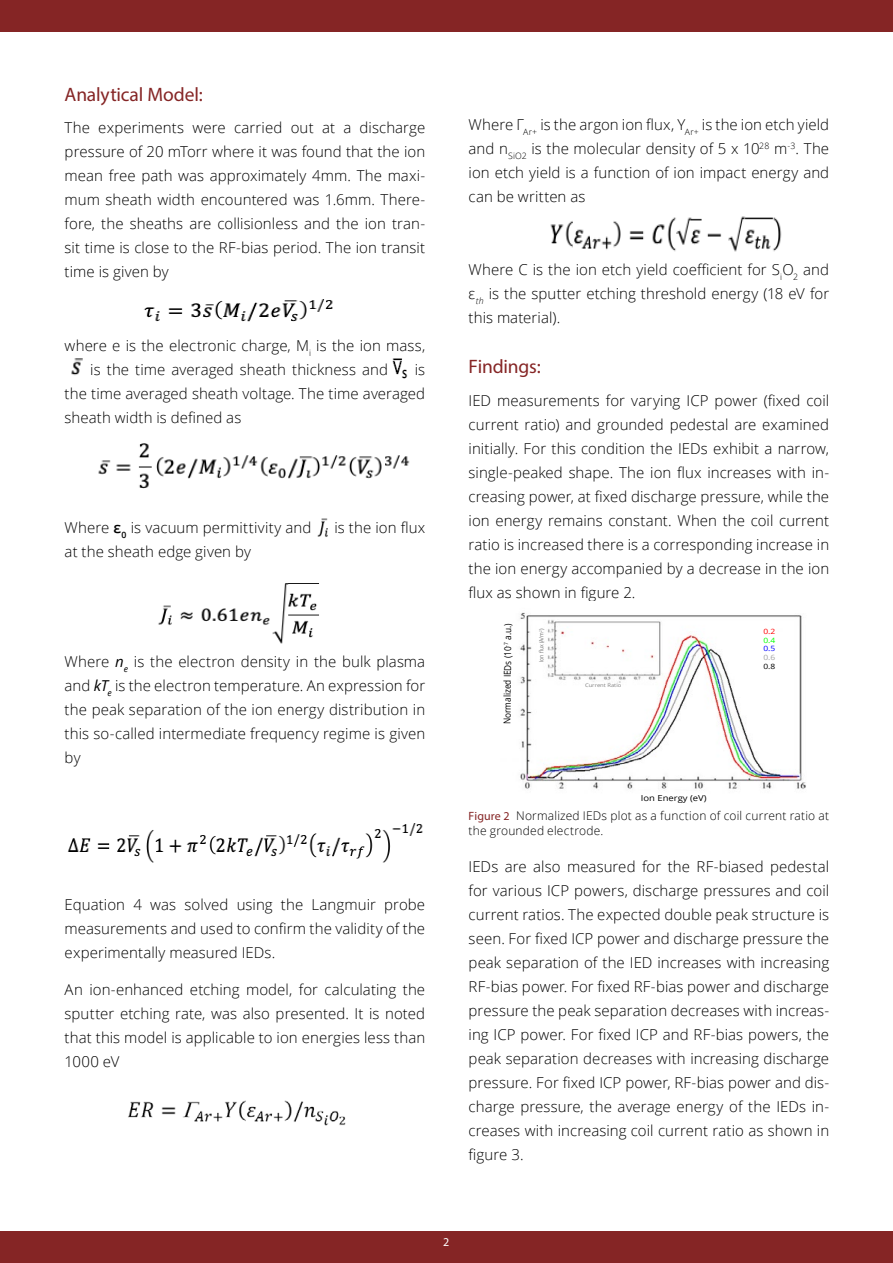
<style>
.page{position:relative;width:893px;height:1263px;background:#fff}
.page>*{position:absolute;margin:0;border:0;box-sizing:border-box;transform-origin:0 0}
.t1{font:19.5px "Myriad Pro";letter-spacing:-.01em;color:#852525}
.t2{font:300 15px/24px "Open Sans";letter-spacing:.005em;color:#000;text-align:justify}
.t3{font:300 12px/15px "Open Sans";letter-spacing:.015em;color:#000}
.t4{font:12px "Myriad Pro";color:#fff}
.t5{font:9.45px "Open Sans";letter-spacing:-.01em;color:#000;scale:.87 1}
.t6{font:8.25px "Open Sans";color:#000;scale:1.15 1}
.t7{font:7.35px "Open Sans";color:#f00;scale:1.15 1}
.t8{font:7.35px "Open Sans";color:#0f0;scale:1.15 1}
.t9{font:7.35px "Open Sans";color:#00f;scale:1.15 1}
.t10{font:7.35px "Open Sans";color:#a3a3a3;scale:1.15 1}
.t11{font:7.35px "Open Sans";color:#000;scale:1.15 1}
.t12{font:5.85px "Open Sans";color:#6f6f6f;scale:.87 1}
.t13{font:5.1px "Open Sans";color:#808080;scale:1.15 1}
.s1{color:#fff}
.s2{font-weight:600}
.s3{font-weight:400;font-style:italic}
.s4{font-family:"Myriad Pro";font-weight:400;color:#852525}
</style>
<div class="page">
<div style="left:0;top:0;width:893px;height:32px;background:#852525"></div>
<div style="left:0;top:1231px;width:893px;height:32px;background:#852525"></div>
<img style="left:520px;top:612px;width:286px;height:177px">
<img style="left:550px;top:216px;width:232px;height:36px">
<img style="left:144px;top:299px;width:189px;height:23px">
<img style="left:71px;top:358px;width:12px;height:18px">
<img style="left:98px;top:443px;width:312px;height:46px">
<img style="left:158px;top:583px;width:161px;height:61px">
<img style="left:67px;top:823px;width:356px;height:40px">
<img style="left:392px;top:358px;width:16px;height:21px">
<img style="left:317px;top:519px;width:11px;height:18px">
<img style="left:128px;top:1100px;width:218px;height:26px">
<h1 class="t1" style="left:65px;top:82px;width:140px">Analytical Model:</h1>
<p class="t2" style="left:65px;top:115px;width:362px">The experiments were carried out at a discharge pressure of 20 mTorr where it was found that the ion mean free path was approximately 4mm. The maxi&shy;mum sheath width encountered was 1.6mm. There&shy;fore, the sheaths are collisionless and the ion tran&shy;sit time is close to the RF-bias period. The ion transit time is given by</p>
<p class="t2" style="left:65px;top:333px;width:362px">where e is the electronic charge, M<sub>i</sub> is the ion mass, <span class="s1">x</span> is the time averaged sheath thickness and <span class="s1">V_</span> is the time averaged sheath voltage. The time averaged sheath width is defined as</p>
<p class="t2" style="left:65px;top:515px;width:362px">Where <span class="s2">ε</span><sub>0</sub> is vacuum permittivity and<span class="s1">x Ji</span> is the ion flux at the sheath edge given by</p>
<p class="t2" style="left:65px;top:649px;width:362px">Where <span class="s3">n</span><sub>e</sub> is the electron density in the bulk plasma and <span class="s3">kT</span><sub>e</sub> is the electron temperature. An expression for the peak separation of the ion energy distribution in this so-called intermediate frequency regime is given by</p>
<p class="t2" style="left:65px;top:892px;width:362px">Equation 4 was solved using the Langmuir probe measurements and used to confirm the validity of the experimentally measured IEDs.</p>
<p class="t2" style="left:65px;top:977px;width:362px">An ion-enhanced etching model, for calculating the sputter etching rate, was also presented. It is noted that this model is applicable to ion energies less than 1000 eV</p>
<p class="t2" style="left:469px;top:112px;width:362px">Where Γ<sub>Ar+</sub> is the argon ion flux, Y<sub>Ar+</sub> is the ion etch yield and n<sub>SiO2</sub> is the molecular density of 5 x 10<sup>28</sup> m<sup>-3</sup>. The ion etch yield is a function of ion impact energy and can be written as</p>
<p class="t2" style="left:469px;top:258px;width:362px">Where C is the ion etch yield coefficient for S<sub>i</sub>O<sub>2</sub> and ε<sub>th</sub> is the sputter etching threshold energy (18 eV for this material).</p>
<h1 class="t1" style="left:469px;top:355px;width:74px">Findings:</h1>
<p class="t2" style="left:469px;top:388px;width:362px">IED measurements for varying ICP power (fixed coil current ratio) and grounded pedestal are examined initially. For this condition the IEDs exhibit a narrow, single-peaked shape. The ion flux increases with in&shy;creasing power, at fixed discharge pressure, while the ion energy remains constant. When the coil current ratio is increased there is a corresponding increase in the ion energy accompanied by a decrease in the ion flux as shown in figure 2.</p>
<p class="t5" style="left:501px;top:724px;width:117px;rotate:-90deg">Normalized IEDs (10<sup>-7</sup> a.u.)</p>
<p class="t7" style="left:763px;top:626px;width:12px">0.2</p>
<p class="t12" style="left:537px;top:662px;width:40px;rotate:-90deg">Ion flux (A/m<sup>2</sup>)</p>
<p class="t8" style="left:763px;top:635px;width:12px">0.4</p>
<p class="t9" style="left:763px;top:644px;width:12px">0.5</p>
<p class="t10" style="left:763px;top:653px;width:12px">0.6</p>
<p class="t11" style="left:763px;top:661px;width:12px">0.8</p>
<p class="t13" style="left:585px;top:681px;width:33px">Current Ratio</p>
<p class="t6" style="left:641px;top:792px;width:59px">Ion Energy (eV)</p>
<p class="t3" style="left:469px;top:808px;width:362px"><span class="s4">Figure 2</span> Normalized IEDs plot as a function of coil current ratio at the grounded electrode.</p>
<p class="t2" style="left:469px;top:854px;width:362px">IEDs are also measured for the RF-biased pedestal for various ICP powers, discharge pressures and coil current ratios. The expected double peak structure is seen. For fixed ICP power and discharge pressure the peak separation of the IED increases with increasing RF-bias power. For fixed RF-bias power and discharge pressure the peak separation decreases with increas&shy;ing ICP power. For fixed ICP and RF-bias powers, the peak separation decreases with increasing discharge pressure. For fixed ICP power, RF-bias power and dis&shy;charge pressure, the average energy of the IEDs in&shy;creases with increasing coil current ratio as shown in figure 3.</p>
<p class="t4" style="left:443px;top:1234px;width:8px">2</p>
</div>
